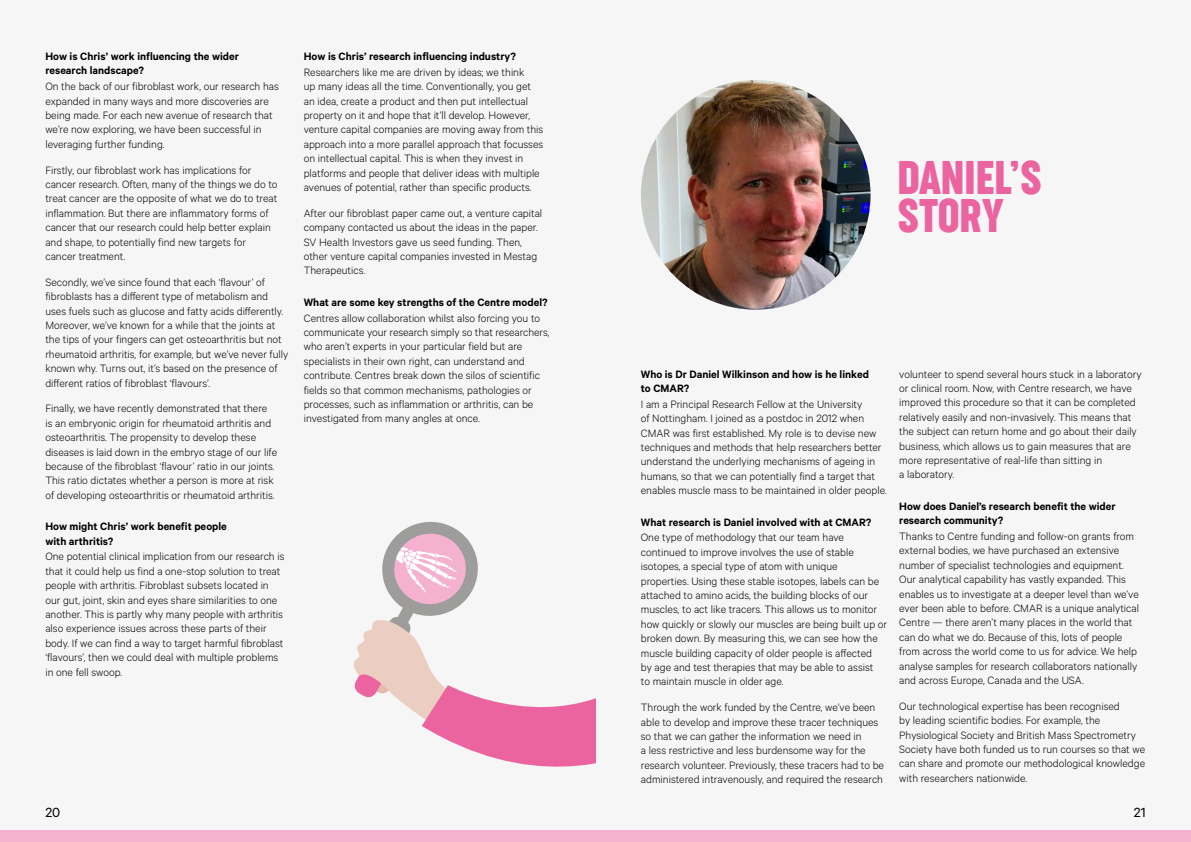
<style>
.page{position:relative;width:1191px;height:842px;background:#fff}
.page>*{position:absolute;margin:0;border:0;box-sizing:border-box;transform-origin:0 0}
.Header_1{font:45px/38px "Versus Arthritis Display";color:#eb64a0}
.Page_numbers{font:15px "Calibre";color:#000}
.Body_copy{font:300 12px/14.4px "Calibre";color:#000}
.Subheader_2{font:600 12px/14.4px "Calibre";color:#000}
</style>
<div class="page">
<div style="left:0;top:0;width:595px;height:842px;background:#f6f6f6"></div>
<div style="left:0;top:831px;width:595px;height:11px;background:#f5b1d0"></div>
<div style="left:595px;top:0;width:596px;height:842px;background:#f6f6f6"></div>
<div style="left:595px;top:831px;width:596px;height:11px;background:#f5b1d0"></div>
<img style="left:641px;top:80px;width:229px;height:230px;border-radius:115px">
<svg style="left:353px;top:522px;width:242px;height:245px"></svg>
<p class="Subheader_2" style="left:45px;top:49px;width:195px">How is Chris’ work influencing the wider research landscape?</p>
<p class="Body_copy" style="left:45px;top:79px;width:235px">On the back of our fibroblast work, our research has expanded in many ways and more discoveries are being made. For each new avenue of research that we’re now exploring, we have been successful in leveraging further funding.</p>
<p class="Body_copy" style="left:45px;top:162px;width:234px">Firstly, our fibroblast work has implications for cancer research. Often, many of the things we do to treat cancer are the opposite of what we do to treat inflammation. But there are inflammatory forms of cancer that our research could help better explain and shape, to potentially find new targets for cancer treatment.</p>
<p class="Body_copy" style="left:45px;top:274px;width:244px">Secondly, we’ve since found that each ‘flavour’ of fibroblasts has a different type of metabolism and uses fuels such as glucose and fatty acids differently.<br>Moreover, we’ve known for a while that the joints at the tips of your fingers can get osteoarthritis but not rheumatoid arthritis, for example, but we’ve never fully known why. Turns out, it’s based on the presence of different ratios of fibroblast ‘flavours’.</p>
<p class="Body_copy" style="left:45px;top:401px;width:233px">Finally, we have recently demonstrated that there is an embryonic origin for rheumatoid arthritis and osteoarthritis. The propensity to develop these diseases is laid down in the embryo stage of our life because of the fibroblast ‘flavour’ ratio in our joints.<br>This ratio dictates whether a person is more at risk of developing osteoarthritis or rheumatoid arthritis.</p>
<p class="Subheader_2" style="left:45px;top:519px;width:183px">How might Chris’ work benefit people with arthritis?</p>
<p class="Body_copy" style="left:45px;top:549px;width:241px">One potential clinical implication from our research is that it could help us find a one-stop solution to treat people with arthritis. Fibroblast subsets located in our gut, joint, skin and eyes share similarities to one another. This is partly why many people with arthritis also experience issues across these parts of their body. If we can find a way to target harmful fibroblast ‘flavours’, then we could deal with multiple problems in one fell swoop.</p>
<p class="Subheader_2" style="left:304px;top:49px;width:214px">How is Chris’ research influencing industry?</p>
<p class="Body_copy" style="left:304px;top:64px;width:241px">Researchers like me are driven by ideas; we think<br>up many ideas all the time. Conventionally, you get an idea, create a product and then put intellectual property on it and hope that it’ll develop. However, venture capital companies are moving away from this approach into a more parallel approach that focusses on intellectual capital. This is when they invest in platforms and people that deliver ideas with multiple avenues of potential, rather than specific products.</p>
<p class="Body_copy" style="left:304px;top:205px;width:240px">After our fibroblast paper came out, a venture capital company contacted us about the ideas in the paper.<br>SV Health Investors gave us seed funding. Then, other venture capital companies invested in Mestag Therapeutics.</p>
<p class="Subheader_2" style="left:304px;top:295px;width:245px">What are some key strengths of the Centre model?</p>
<p class="Body_copy" style="left:304px;top:310px;width:247px">Centres allow collaboration whilst also forcing you to communicate your research simply so that researchers, who aren’t experts in your particular field but are specialists in their own right, can understand and contribute. Centres break down the silos of scientific fields so that common mechanisms, pathologies or processes, such as inflammation or arthritis, can be investigated from many angles at once.</p>
<p class="Page_numbers" style="left:45px;top:803px;width:16px">20</p>
<p class="Header_1" style="left:897px;top:159px;width:146px">DANIEL’S<br>STORY</p>
<p class="Subheader_2" style="left:641px;top:366px;width:229px">Who is Dr Daniel Wilkinson and how is he linked to CMAR?</p>
<p class="Body_copy" style="left:641px;top:396px;width:247px">I am a Principal Research Fellow at the University<br>of Nottingham. I joined as a postdoc in 2012 when CMAR was first established. My role is to devise new techniques and methods that help researchers better understand the underlying mechanisms of ageing in humans, so that we can potentially find a target that enables muscle mass to be maintained in older people.</p>
<p class="Subheader_2" style="left:641px;top:514px;width:232px">What research is Daniel involved with at CMAR?</p>
<p class="Body_copy" style="left:641px;top:530px;width:248px">One type of methodology that our team have continued to improve involves the use of stable isotopes, a special type of atom with unique properties. Using these stable isotopes, labels can be attached to amino acids, the building blocks of our muscles, to act like tracers. This allows us to monitor how quickly or slowly our muscles are being built up or broken down. By measuring this, we can see how the muscle building capacity of older people is affected<br>by age and test therapies that may be able to assist<br>to maintain muscle in older age.</p>
<p class="Body_copy" style="left:641px;top:700px;width:245px">Through the work funded by the Centre, we’ve been able to develop and improve these tracer techniques so that we can gather the information we need in<br>a less restrictive and less burdensome way for the research volunteer. Previously, these tracers had to be administered intravenously, and required the research</p>
<p class="Body_copy" style="left:899px;top:366px;width:244px">volunteer to spend several hours stuck in a laboratory or clinical room. Now, with Centre research, we have improved this procedure so that it can be completed relatively easily and non-invasively. This means that the subject can return home and go about their daily business, which allows us to gain measures that are more representative of real-life than sitting in<br>a laboratory.</p>
<p class="Subheader_2" style="left:899px;top:498px;width:218px">How does Daniel’s research benefit the wider research community?</p>
<p class="Body_copy" style="left:899px;top:528px;width:241px">Thanks to Centre funding and follow-on grants from external bodies, we have purchased an extensive number of specialist technologies and equipment.<br>Our analytical capability has vastly expanded. This enables us to investigate at a deeper level than we’ve ever been able to before. CMAR is a unique analytical Centre — there aren’t many places in the world that can do what we do. Because of this, lots of people from across the world come to us for advice. We help analyse samples for research collaborators nationally and across Europe, Canada and the USA.</p>
<p class="Body_copy" style="left:899px;top:698px;width:247px">Our technological expertise has been recognised<br>by leading scientific bodies. For example, the Physiological Society and British Mass Spectrometry Society have both funded us to run courses so that we can share and promote our methodological knowledge with researchers nationwide.</p>
<p class="Page_numbers" style="left:1133px;top:803px;width:13px">21</p>
</div>
